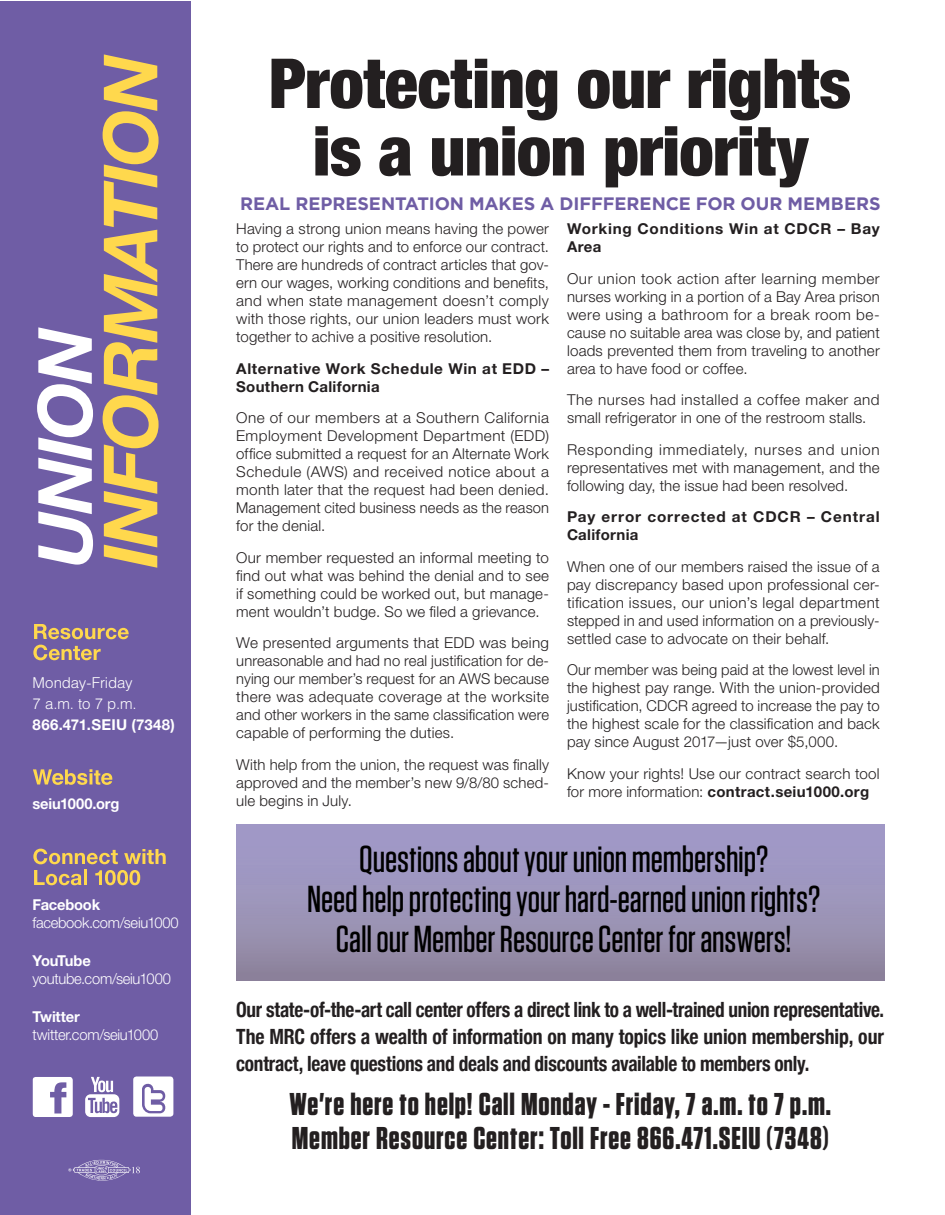
<style>
.page{position:relative;width:945px;height:1215px;background:#fff}
.page>*{position:absolute;margin:0;border:0;box-sizing:border-box;transform-origin:0 0}
.Body_Copy{font:900 condensed 69px "Helvetica Neue";letter-spacing:-.01em;color:#231f20}
.Subhead{font:500 37.5px "Tungsten";letter-spacing:-.005em;color:#000}
.Subhead-2{font:700 31.5px "Tungsten";letter-spacing:.03em;color:#231f20}
.Body_Copy-2{font:700 condensed 21px/27px "Helvetica Neue";letter-spacing:-.015em;color:#231f20;text-align:justify;scale:.91 1}
.DATE_FRONT_PAGE{font:700 18px "Gotham";letter-spacing:-.005em;color:#6f5da5}
.Body_Copy-3{font:300 15px/18px "Helvetica Neue LT Std";letter-spacing:.015em;color:#231f20;text-align:justify}
.Body_Copy-4{font:700 15px/18px "Helvetica Neue LT Std";letter-spacing:.04em;color:#231f20}
.t1{font:300 15px "Helvetica Neue LT Std";letter-spacing:-.02em;color:#fff}
.t2{font:700 15px "Helvetica Neue LT Std";letter-spacing:-.01em;color:#fff}
.t3{font:300 15px/21px "Helvetica";letter-spacing:-.01em;color:#fff}
.t4{font:700 15px "Helvetica Neue LT Std";letter-spacing:.015em;color:#fff}
.t5{font:700 15px "Helvetica Neue LT Std";letter-spacing:-.05em;color:#fff}
.s1{font-weight:700}
</style>
<div class="page">
<div style="left:0;top:1px;width:190px;height:1214px;background:#6f5da5"></div>
<svg style="left:103px;top:54px;width:56px;height:514px"></svg>
<svg style="left:37px;top:327px;width:56px;height:238px"></svg>
<svg style="left:34px;top:624px;width:95px;height:15px"></svg>
<svg style="left:33px;top:645px;width:68px;height:15px"></svg>
<svg style="left:33px;top:769px;width:79px;height:16px"></svg>
<svg style="left:33px;top:849px;width:85px;height:15px"></svg>
<svg style="left:124px;top:849px;width:42px;height:15px"></svg>
<svg style="left:34px;top:870px;width:47px;height:15px"></svg>
<hr style="left:84px;top:870px;width:3px;height:15px;background:#ffd84d">
<svg style="left:95px;top:870px;width:45px;height:15px"></svg>
<svg style="left:133px;top:1077px;width:40px;height:40px;background:#e3e0ed"></svg>
<svg style="left:85px;top:1077px;width:34px;height:40px"></svg>
<svg style="left:33px;top:1077px;width:40px;height:40px"></svg>
<svg style="left:68px;top:1159px;width:72px;height:22px"></svg>
<div style="left:236px;top:825px;width:648px;height:156px;background:linear-gradient(to bottom,#a49ece,#90879f)"></div>
<p class="t3" style="left:33px;top:671px;width:106px">Monday-Friday<br>7 a.m. to 7 p.m.</p>
<p class="t4" style="left:33px;top:715px;width:144px">866.471.SEIU (7348)</p>
<p class="t2" style="left:33px;top:795px;width:88px">seiu1000.org</p>
<p class="t2" style="left:33px;top:895px;width:69px">Facebook</p>
<p class="t1" style="left:33px;top:913px;width:148px">facebook.com/seiu1000</p>
<p class="t5" style="left:33px;top:951px;width:60px">YouTube</p>
<p class="t1" style="left:33px;top:969px;width:140px">youtube.com/seiu1000</p>
<p class="t2" style="left:33px;top:1008px;width:49px">Twitter</p>
<p class="t1" style="left:33px;top:1026px;width:127px">twitter.com/seiu1000</p>
<p class="Body_Copy" style="left:269px;top:27px;width:584px">Protecting our rights</p>
<p class="Body_Copy" style="left:313px;top:94px;width:497px">is a union priority</p>
<p class="DATE_FRONT_PAGE" style="left:240px;top:194px;width:642px">REAL REPRESENTATION MAKES A DIFFFERENCE FOR OUR MEMBERS</p>
<p class="Body_Copy-3" style="left:236px;top:219px;width:314px">Having a strong union means having the power to protect our rights and to enforce our contract.<br>There are hundreds of contract articles that gov&shy;ern our wages, working conditions and benefits, and when state management doesn’t comply with those rights, our union leaders must work together to achive a positive resolution.</p>
<p class="Body_Copy-4" style="left:236px;top:359px;width:314px">Alternative Work Schedule Win at EDD –<br>Southern California</p>
<p class="Body_Copy-3" style="left:236px;top:408px;width:314px">One of our members at a Southern California Employment Development Department (EDD) office submitted a request for an Alternate Work Schedule (AWS) and received notice about a month later that the request had been denied.<br>Management cited business needs as the reason for the denial.</p>
<p class="Body_Copy-3" style="left:236px;top:548px;width:314px">Our member requested an informal meeting to find out what was behind the denial and to see if something could be worked out, but manage&shy;ment wouldn’t budge. So we filed a grievance.</p>
<p class="Body_Copy-3" style="left:236px;top:633px;width:314px">We presented arguments that EDD was being unreasonable and had no real justification for de&shy;nying our member’s request for an AWS because there was adequate coverage at the worksite and other workers in the same classification were capable of performing the duties.</p>
<p class="Body_Copy-3" style="left:236px;top:755px;width:314px">With help from the union, the request was finally approved and the member’s new 9/8/80 sched&shy;ule begins in July.</p>
<p class="Body_Copy-4" style="left:567px;top:219px;width:314px">Working Conditions Win at CDCR – Bay<br>Area</p>
<p class="Body_Copy-3" style="left:567px;top:269px;width:314px">Our union took action after learning member nurses working in a portion of a Bay Area prison were using a bathroom for a break room be&shy;cause no suitable area was close by, and patient loads prevented them from traveling to another area to have food or coffee.</p>
<p class="Body_Copy-3" style="left:567px;top:390px;width:314px">The nurses had installed a coffee maker and small refrigerator in one of the restroom stalls.</p>
<p class="Body_Copy-3" style="left:567px;top:440px;width:314px">Responding immediately, nurses and union representatives met with management, and the following day, the issue had been resolved.</p>
<p class="Body_Copy-4" style="left:567px;top:507px;width:314px">Pay error corrected at CDCR – Central<br>California</p>
<p class="Body_Copy-3" style="left:567px;top:557px;width:314px">When one of our members raised the issue of a pay discrepancy based upon professional cer&shy;tification issues, our union’s legal department stepped in and used information on a previously&shy;settled case to advocate on their behalf.</p>
<p class="Body_Copy-3" style="left:567px;top:660px;width:314px">Our member was being paid at the lowest level in the highest pay range. With the union-provided justification, CDCR agreed to increase the pay to the highest scale for the classification and back pay since August 2017—just over $5,000.</p>
<p class="Body_Copy-3" style="left:567px;top:764px;width:314px">Know your rights! Use our contract search tool for more information: <span class="s1">contract.seiu1000.org</span></p>
<p class="Subhead" style="left:359px;top:840px;width:410px">Questions about your union membership?</p>
<p class="Subhead" style="left:307px;top:880px;width:514px">Need help protecting your hard-earned union rights?</p>
<p class="Subhead" style="left:336px;top:919px;width:457px">Call our Member Resource Center for answers!</p>
<p class="Body_Copy-2" style="left:236px;top:995px;width:714px">Our state-of-the-art call center offers a direct link to a well-trained union representative.<br>The MRC offers a wealth of information on many topics like union membership, our contract, leave questions and deals and discounts available to members only.</p>
<p class="Subhead-2" style="left:289px;top:1087px;width:543px">We're here to help! Call Monday - Friday, 7 a.m. to 7 p.m.</p>
<p class="Subhead-2" style="left:292px;top:1121px;width:538px">Member Resource Center: Toll Free 866.471.SEIU (7348)</p>
</div>
